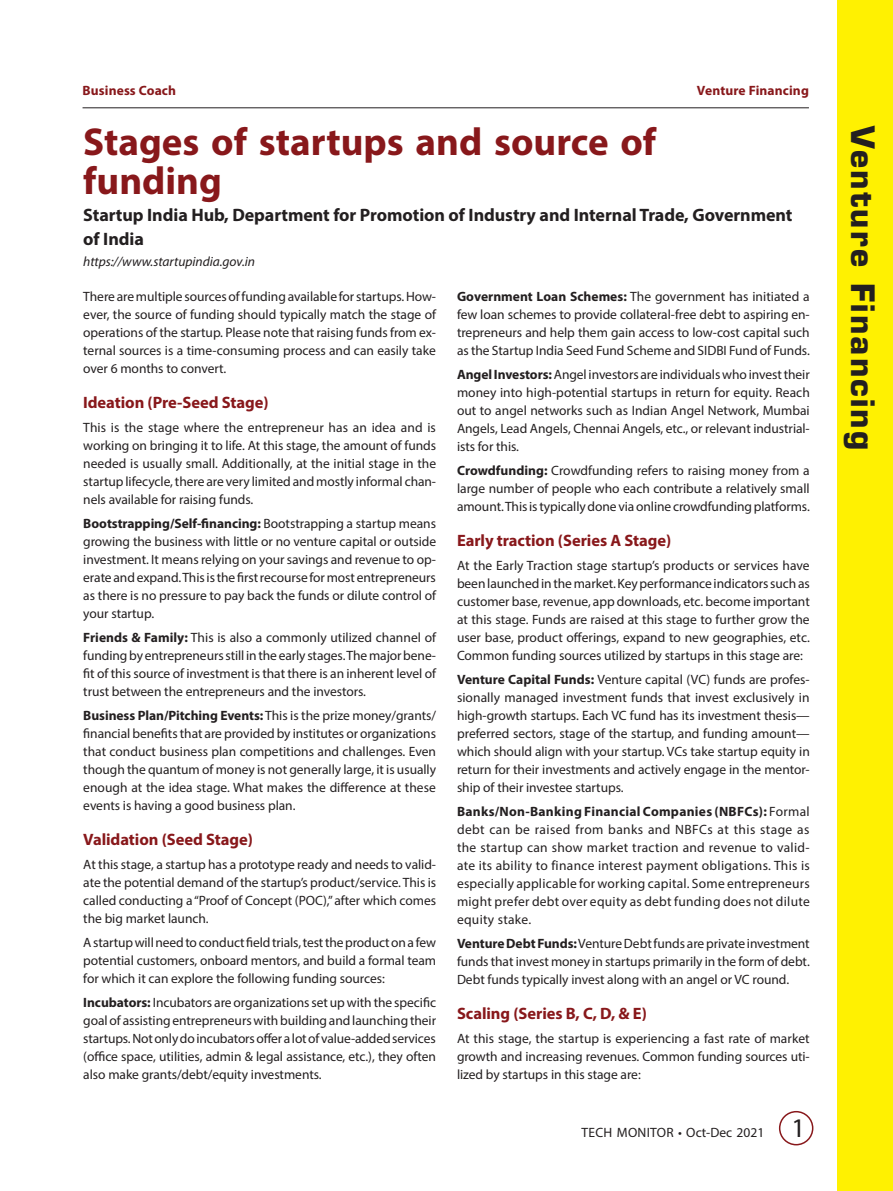
<style>
.page{position:relative;width:893px;height:1191px;background:#fff}
.page>*{position:absolute;margin:0;border:0;box-sizing:border-box;transform-origin:0 0}
.Art_HD{font:700 39px/39px "Myriad Pro";color:#88181b}
.t1{font:700 31.5px "Eurostile";letter-spacing:.07em;color:#231f20}
.BC_HD1{font:700 18px/24px "Myriad Pro";letter-spacing:-.005em;color:#231f20}
.t2{font:700 16.5px "Myriad Pro";letter-spacing:-.005em;color:#88181b}
.TS_BT_p4{font:13.5px/18px "Myriad Pro";letter-spacing:-.005em;color:#231f20;text-align:justify}
.Webadd{font:italic 13.5px "Myriad Pro";letter-spacing:-.005em;color:#231f20}
.t3{font:700 13.5px "Myriad Pro";letter-spacing:.01em;color:#88181b}
.TS_BT_p4-2{font:13.5px "Myriad Pro";letter-spacing:.015em;color:#231f20}
.s1{font-weight:700}
.s2{font-size:27px}
</style>
<div class="page">
<div style="left:778px;top:1111px;width:35px;height:34px;border:2px solid #88181b;border-radius:50%"></div>
<hr style="left:82px;top:107px;width:726px;height:1px;background:#231f20">
<div style="left:837px;top:0;width:55px;height:1191px;background:#fff101"></div>
<p class="t3" style="left:82px;top:81px;width:95px">Business Coach</p>
<p class="t3" style="left:697px;top:81px;width:113px">Venture Financing</p>
<p class="Art_HD" style="left:83px;top:121px;width:574px">Stages of startups and source of funding</p>
<p class="BC_HD1" style="left:83px;top:203px;width:710px">Startup India Hub, Department for Promotion of Industry and Internal Trade, Government of India</p>
<p class="Webadd" style="left:83px;top:253px;width:173px">https://www.startupindia.gov.in</p>
<p class="TS_BT_p4" style="left:83px;top:287px;width:354px">There are multiple sources of funding available for startups. How&shy;ever, the source of funding should typically match the stage of operations of the startup. Please note that raising funds from ex&shy;ternal sources is a time-consuming process and can easily take over 6 months to convert.</p>
<h1 class="t2" style="left:83px;top:391px;width:187px">Ideation (Pre-Seed Stage)</h1>
<p class="TS_BT_p4" style="left:83px;top:418px;width:354px">This is the stage where the entrepreneur has an idea and is working on bringing it to life. At this stage, the amount of funds needed is usually small. Additionally, at the initial stage in the startup lifecycle, there are very limited and mostly informal chan&shy;nels available for raising funds.</p>
<p class="TS_BT_p4" style="left:83px;top:514px;width:354px"><span class="s1">Bootstrapping/Self-financing:</span> Bootstrapping a startup means growing the business with little or no venture capital or outside investment. It means relying on your savings and revenue to op&shy;erate and expand. This is the first recourse for most entrepreneurs as there is no pressure to pay back the funds or dilute control of your startup.</p>
<p class="TS_BT_p4" style="left:83px;top:628px;width:354px"><span class="s1">Friends &amp; Family:</span> This is also a commonly utilized channel of funding by entrepreneurs still in the early stages. The major bene&shy;fit of this source of investment is that there is an inherent level of trust between the entrepreneurs and the investors.</p>
<p class="TS_BT_p4" style="left:83px;top:706px;width:354px"><span class="s1">Business Plan/Pitching Events:</span> This is the prize money/grants/ financial benefits that are provided by institutes or organizations that conduct business plan competitions and challenges. Even though the quantum of money is not generally large, it is usually enough at the idea stage. What makes the difference at these events is having a good business plan.</p>
<h1 class="t2" style="left:83px;top:828px;width:171px">Validation (Seed Stage)</h1>
<p class="TS_BT_p4" style="left:83px;top:855px;width:354px">At this stage, a startup has a prototype ready and needs to valid&shy;ate the potential demand of the startup’s product/service. This is called conducting a “Proof of Concept (POC),” after which comes the big market launch.</p>
<p class="TS_BT_p4" style="left:83px;top:933px;width:354px">A startup will need to conduct field trials, test the product on a few potential customers, onboard mentors, and build a formal team for which it can explore the following funding sources:</p>
<p class="TS_BT_p4" style="left:83px;top:993px;width:354px"><span class="s1">Incubators:</span> Incubators are organizations set up with the specific goal of assisting entrepreneurs with building and launching their startups. Not only do incubators offer a lot of value-added services (office space, utilities, admin &amp; legal assistance, etc.), they often also make grants/debt/equity investments.</p>
<p class="TS_BT_p4" style="left:457px;top:287px;width:354px"><span class="s1">Government Loan Schemes:</span> The government has initiated a few loan schemes to provide collateral-free debt to aspiring en&shy;trepreneurs and help them gain access to low-cost capital such as the Startup India Seed Fund Scheme and SIDBI Fund of Funds.</p>
<p class="TS_BT_p4" style="left:457px;top:365px;width:354px"><span class="s1">Angel Investors:</span> Angel investors are individuals who invest their money into high-potential startups in return for equity. Reach out to angel networks such as Indian Angel Network, Mumbai Angels, Lead Angels, Chennai Angels, etc., or relevant industrial&shy;ists for this.</p>
<p class="TS_BT_p4" style="left:457px;top:461px;width:354px"><span class="s1">Crowdfunding:</span> Crowdfunding refers to raising money from a large number of people who each contribute a relatively small amount. This is typically done via online crowdfunding platforms.</p>
<h1 class="t2" style="left:457px;top:529px;width:216px">Early traction (Series A Stage)</h1>
<p class="TS_BT_p4" style="left:457px;top:556px;width:354px">At the Early Traction stage startup’s products or services have been launched in the market. Key performance indicators such as customer base, revenue, app downloads, etc. become important at this stage. Funds are raised at this stage to further grow the user base, product offerings, expand to new geographies, etc.<br>Common funding sources utilized by startups in this stage are:</p>
<p class="TS_BT_p4" style="left:457px;top:670px;width:354px"><span class="s1">Venture Capital Funds:</span> Venture capital (VC) funds are profes&shy;sionally managed investment funds that invest exclusively in high-growth startups. Each VC fund has its investment thesis— preferred sectors, stage of the startup, and funding amount— which should align with your startup. VCs take startup equity in return for their investments and actively engage in the mentor&shy;ship of their investee startups.</p>
<p class="TS_BT_p4" style="left:457px;top:802px;width:354px"><span class="s1">Banks/Non-Banking Financial Companies (NBFCs):</span> Formal debt can be raised from banks and NBFCs at this stage as the startup can show market traction and revenue to valid&shy;ate its ability to finance interest payment obligations. This is especially applicable for working capital. Some entrepreneurs might prefer debt over equity as debt funding does not dilute equity stake.</p>
<p class="TS_BT_p4" style="left:457px;top:934px;width:354px"><span class="s1">Venture Debt Funds:</span> Venture Debt funds are private investment funds that invest money in startups primarily in the form of debt.<br>Debt funds typically invest along with an angel or VC round.</p>
<h1 class="t2" style="left:457px;top:1002px;width:191px">Scaling (Series B, C, D, &amp; E)</h1>
<p class="TS_BT_p4" style="left:457px;top:1029px;width:354px">At this stage, the startup is experiencing a fast rate of market growth and increasing revenues. Common funding sources uti&shy;lized by startups in this stage are:</p>
<p class="TS_BT_p4-2" style="left:581px;top:1124px;width:225px">TECH MONITOR • Oct-Dec 2021 <span class="s2">1</span></p>
<h2 class="t1" style="left:882px;top:126px;width:325px;rotate:90deg">Venture Financing</h2>
</div>
